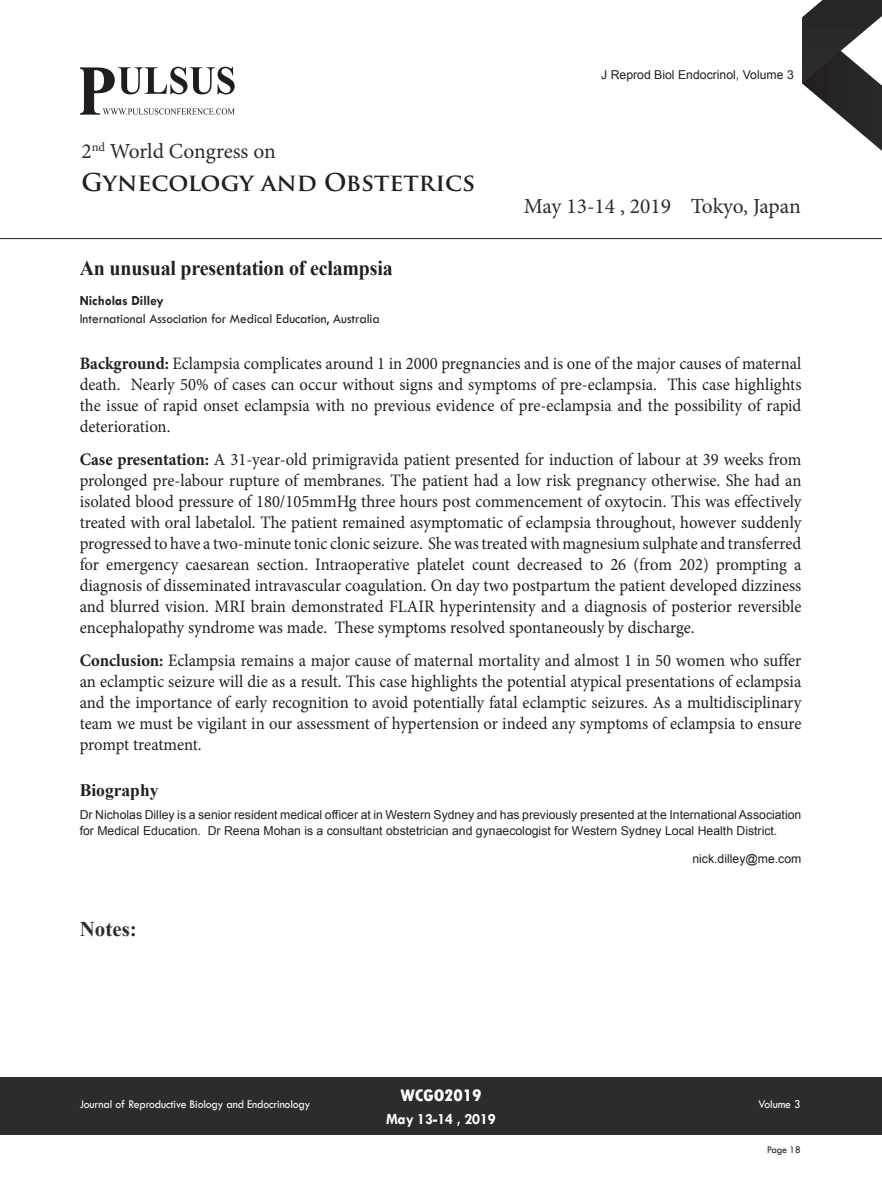
<style>
.page{position:relative;width:882px;height:1197px;background:#fff}
.page>*{position:absolute;margin:0;border:0;box-sizing:border-box;transform-origin:0 0}
.t1{font:700 23.97px "Trajan Pro";color:#231f20}
.t2{font:21.53px "Minion Pro";letter-spacing:-.005em;color:#2e2b2c}
.t3{font:700 21px "Times New Roman";letter-spacing:-.01em;color:#231f20;scale:.95 1}
.t4{font:700 21px "Times New Roman";color:#2e2b2c}
.Abstract{font:17.5px/21px "Minion Pro";letter-spacing:-.005em;color:#231f20;text-align:justify;scale:.95 1}
.Bio_Heading{font:700 17.5px "Times New Roman";color:#231f20}
.t5{font:800 condensed 17.5px "Tw Cen";letter-spacing:-.01em;color:#fff;scale:1.1 1}
.t6{font:700 15.75px "Tw Cen";letter-spacing:-.01em;color:#fff;scale:.95 1}
.Affiliation{font:14px "Tw Cen";color:#231f20;scale:.95 1}
.Name{font:700 14px "Tw Cen";color:#231f20;scale:.95 1}
.Biography{font:12.25px/15.8px "Arial";color:#231f20}
.t7{font:12.25px "Tw Cen";letter-spacing:-.01em;color:#fff;scale:.95 1}
.t8{font:10.5px "Tw Cen";letter-spacing:-.02em;color:#231f20;scale:.95 1}
.s1{font-weight:700}
</style>
<div class="page">
<svg style="left:802px;top:0;width:80px;height:151px"></svg>
<div style="left:0;top:1077px;width:882px;height:58px;background:#2e2b2c"></div>
<svg style="left:80px;top:67px;width:155px;height:48px"></svg>
<hr style="left:0;top:238px;width:882px;height:1px;background:#231f20">
<p class="t2" style="left:81px;top:137px;width:196px">2<sup>nd</sup> World Congress on</p>
<h1 class="t1" style="left:81px;top:167px;width:395px">GYNECOLOGY AND OBSTETRICS</h1>
<p class="Biography" style="left:601px;top:67px;width:194px">J Reprod Biol Endocrinol, Volume 3</p>
<p class="t2" style="left:524px;top:192px;width:279px">May 13-14 , 2019 Tokyo, Japan</p>
<p class="t3" style="left:80px;top:254px;width:331px">An unusual presentation of eclampsia</p>
<p class="Name" style="left:80px;top:292px;width:90px">Nicholas Dilley</p>
<p class="Affiliation" style="left:80px;top:310px;width:317px">International Association for Medical Education, Australia</p>
<p class="Abstract" style="left:80px;top:353px;width:761px"><span class="s1">Background:</span> Eclampsia complicates around 1 in 2000 pregnancies and is one of the major causes of maternal death. Nearly 50% of cases can occur without signs and symptoms of pre-eclampsia. This case highlights the issue of rapid onset eclampsia with no previous evidence of pre-eclampsia and the possibility of rapid deterioration.</p>
<p class="Abstract" style="left:80px;top:449px;width:761px"><span class="s1">Case presentation:</span> A 31-year-old primigravida patient presented for induction of labour at 39 weeks from prolonged pre-labour rupture of membranes. The patient had a low risk pregnancy otherwise. She had an isolated blood pressure of 180/105mmHg three hours post commencement of oxytocin. This was effectively treated with oral labetalol. The patient remained asymptomatic of eclampsia throughout, however suddenly progressed to have a two-minute tonic clonic seizure. She was treated with magnesium sulphate and transferred for emergency caesarean section. Intraoperative platelet count decreased to 26 (from 202) prompting a diagnosis of disseminated intravascular coagulation. On day two postpartum the patient developed dizziness and blurred vision. MRI brain demonstrated FLAIR hyperintensity and a diagnosis of posterior reversible encephalopathy syndrome was made. These symptoms resolved spontaneously by discharge.</p>
<p class="Abstract" style="left:80px;top:650px;width:761px"><span class="s1">Conclusion:</span> Eclampsia remains a major cause of maternal mortality and almost 1 in 50 women who suffer an eclamptic seizure will die as a result. This case highlights the potential atypical presentations of eclampsia and the importance of early recognition to avoid potentially fatal eclamptic seizures. As a multidisciplinary team we must be vigilant in our assessment of hypertension or indeed any symptoms of eclampsia to ensure prompt treatment.</p>
<p class="Bio_Heading" style="left:80px;top:778px;width:80px">Biography</p>
<p class="Biography" style="left:80px;top:807px;width:723px">Dr Nicholas Dilley is a senior resident medical officer at in Western Sydney and has previously presented at the International Association for Medical Education. Dr Reena Mohan is a consultant obstetrician and gynaecologist for Western Sydney Local Health District.</p>
<p class="Biography" style="left:692px;top:851px;width:111px">nick.dilley@me.com</p>
<p class="t4" style="left:80px;top:914px;width:59px">Notes:</p>
<p class="t7" style="left:80px;top:1097px;width:244px">Journal of Reproductive Biology and Endocrinology</p>
<p class="t5" style="left:401px;top:1085px;width:75px">WCGO2019</p>
<p class="t6" style="left:386px;top:1109px;width:117px">May 13-14 , 2019</p>
<p class="t7" style="left:758px;top:1097px;width:46px">Volume 3</p>
<p class="t8" style="left:767px;top:1143px;width:37px">Page 18</p>
</div>
